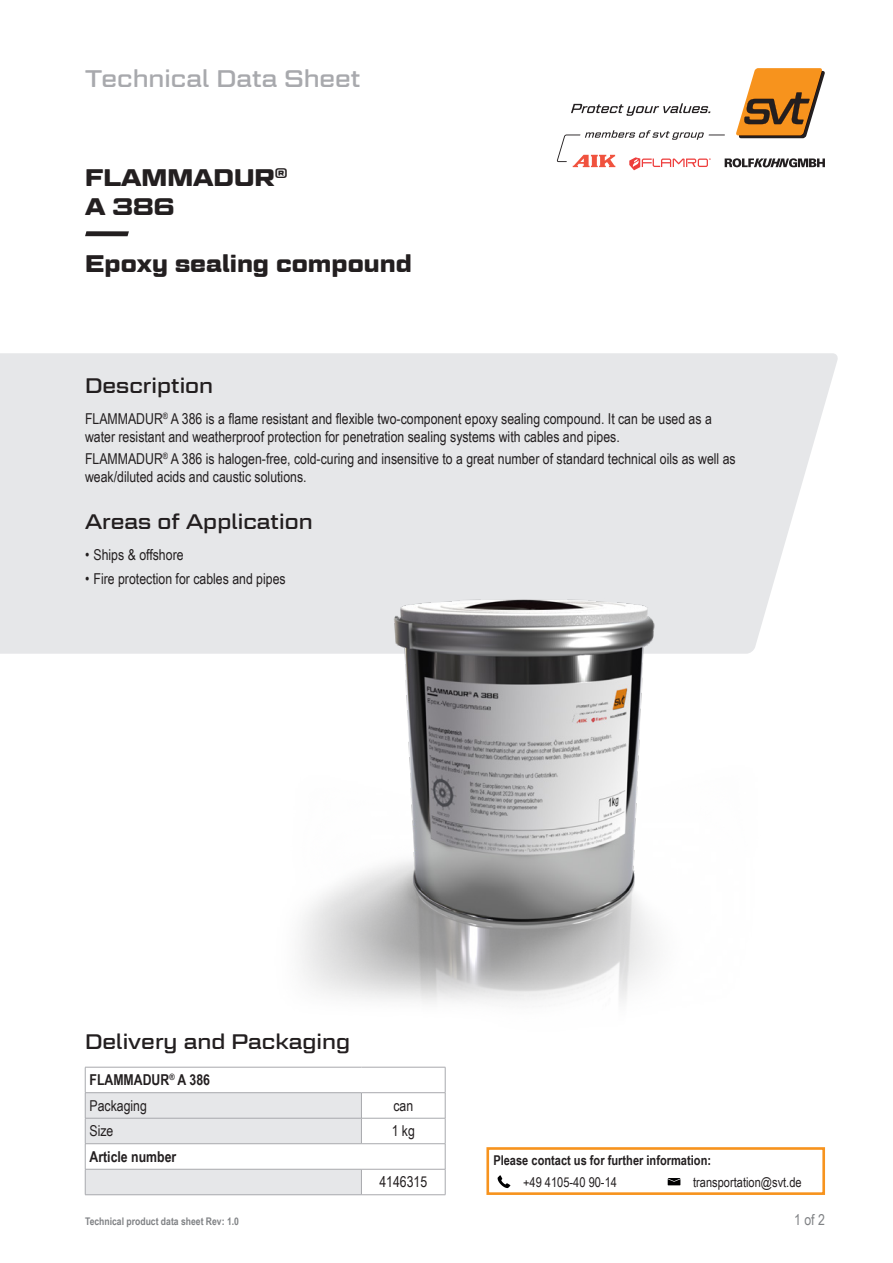
<style>
.page{position:relative;width:893px;height:1263px;background:#fff}
.page>*{position:absolute;margin:0;border:0;box-sizing:border-box;transform-origin:0 0}
.p___HL_Produktkatego{font:700 24px "Geom Graphic";color:#231f20}
.t1{font:24px "Geom Graphic";color:#a8a9ad}
.p___HL_Produktname{font:700 24px/28.8px "Geom Graphic";color:#231f20}
.p___HL_Lieferung___V{font:21px "Geom Graphic";color:#231f20}
.p___HL_Einsatzbereic{font:21px "Geom Graphic";color:#231f20}
.p___HL_Beschreibung{font:21px "Geom Graphic";color:#231f20}
.p___body_Beschreibun{font:15px/18px "Arial Narrow";color:#231f20}
.p___Tabelle_HL{font:700 15px "Arial Narrow";color:#231f20}
.p___Tabelle_body_lin{font:15px "Arial Narrow";color:#231f20}
.p___Tabelle_Artikeln{font:15px "Arial Narrow";color:#231f20}
.p___Tabelle_body_mit{font:15px "Arial Narrow";color:#231f20}
.p___footer_rechts{font:15px "Arial Narrow";color:#808285}
.t2{font:700 13.5px "Arial Narrow";color:#231f20}
.t3{font:13.5px "Arial Narrow";color:#231f20}
.t4{font:700 10.5px "Arial Narrow";color:#808285}
</style>
<div class="page">
<div style="left:0;top:353px;width:838px;height:301px;background:#e6e7e9"></div>
<svg style="left:557px;top:68px;width:268px;height:102px"></svg>
<svg style="left:85px;top:231px;width:44px;height:5px"></svg>
<img style="left:261px;top:517px;width:526px;height:486px">
<svg style="left:85px;top:1067px;width:361px;height:128px"></svg>
<hr style="left:361px;top:1194px;width:84px;height:1px;background:#a8a9ad">
<svg style="left:498px;top:1175px;width:12px;height:13px"></svg>
<svg style="left:668px;top:1178px;width:12px;height:7px"></svg>
<div style="left:486px;top:1147px;width:339px;height:48px;border:3px solid #f7931d"></div>
<h1 class="t1" style="left:85px;top:63px;width:277px">Technical Data Sheet</h1>
<p class="p___HL_Produktname" style="left:85px;top:163px;width:204px">FLAMMADUR<sup>®<br></sup>A 386</p>
<p class="p___HL_Produktkatego" style="left:85px;top:249px;width:328px">Epoxy sealing compound</p>
<p class="p___HL_Beschreibung" style="left:85px;top:373px;width:130px">Description</p>
<p class="p___body_Beschreibun" style="left:85px;top:409px;width:628px">FLAMMADUR<sup>®</sup> A 386 is a flame resistant and flexible two-component epoxy sealing compound. It can be used as a water resistant and weatherproof protection for penetration sealing systems with cables and pipes.</p>
<p class="p___body_Beschreibun" style="left:85px;top:450px;width:652px">FLAMMADUR<sup>®</sup> A 386 is halogen-free, cold-curing and insensitive to a great number of standard technical oils as well as weak/diluted acids and caustic solutions.</p>
<p class="p___HL_Einsatzbereic" style="left:85px;top:509px;width:229px">Areas of Application</p>
<p class="p___body_Beschreibun" style="left:85px;top:545px;width:100px">• Ships &amp; offshore</p>
<p class="p___body_Beschreibun" style="left:85px;top:569px;width:202px">• Fire protection for cables and pipes</p>
<p class="p___HL_Lieferung___V" style="left:85px;top:1029px;width:267px">Delivery and Packaging</p>
<p class="p___Tabelle_HL" style="left:89px;top:1069px;width:122px">FLAMMADUR<sup>®</sup> A 386</p>
<p class="p___Tabelle_body_lin" style="left:89px;top:1094px;width:59px">Packaging</p>
<p class="p___Tabelle_body_mit" style="left:393px;top:1094px;width:21px">can</p>
<p class="p___Tabelle_body_lin" style="left:89px;top:1120px;width:25px">Size</p>
<p class="p___Tabelle_body_mit" style="left:392px;top:1120px;width:25px">1 kg</p>
<p class="p___Tabelle_HL" style="left:89px;top:1145px;width:88px">Article number</p>
<p class="p___Tabelle_Artikeln" style="left:379px;top:1171px;width:49px">4146315</p>
<p class="t4" style="left:85px;top:1213px;width:155px">Technical product data sheet Rev: 1.0</p>
<p class="t2" style="left:493px;top:1150px;width:219px">Please contact us for further information:</p>
<p class="t3" style="left:523px;top:1172px;width:95px">+49 4105-40 90-14</p>
<p class="t3" style="left:693px;top:1172px;width:110px">transportation@svt.de</p>
<p class="p___footer_rechts" style="left:794px;top:1208px;width:32px">1 of 2</p>
</div>
